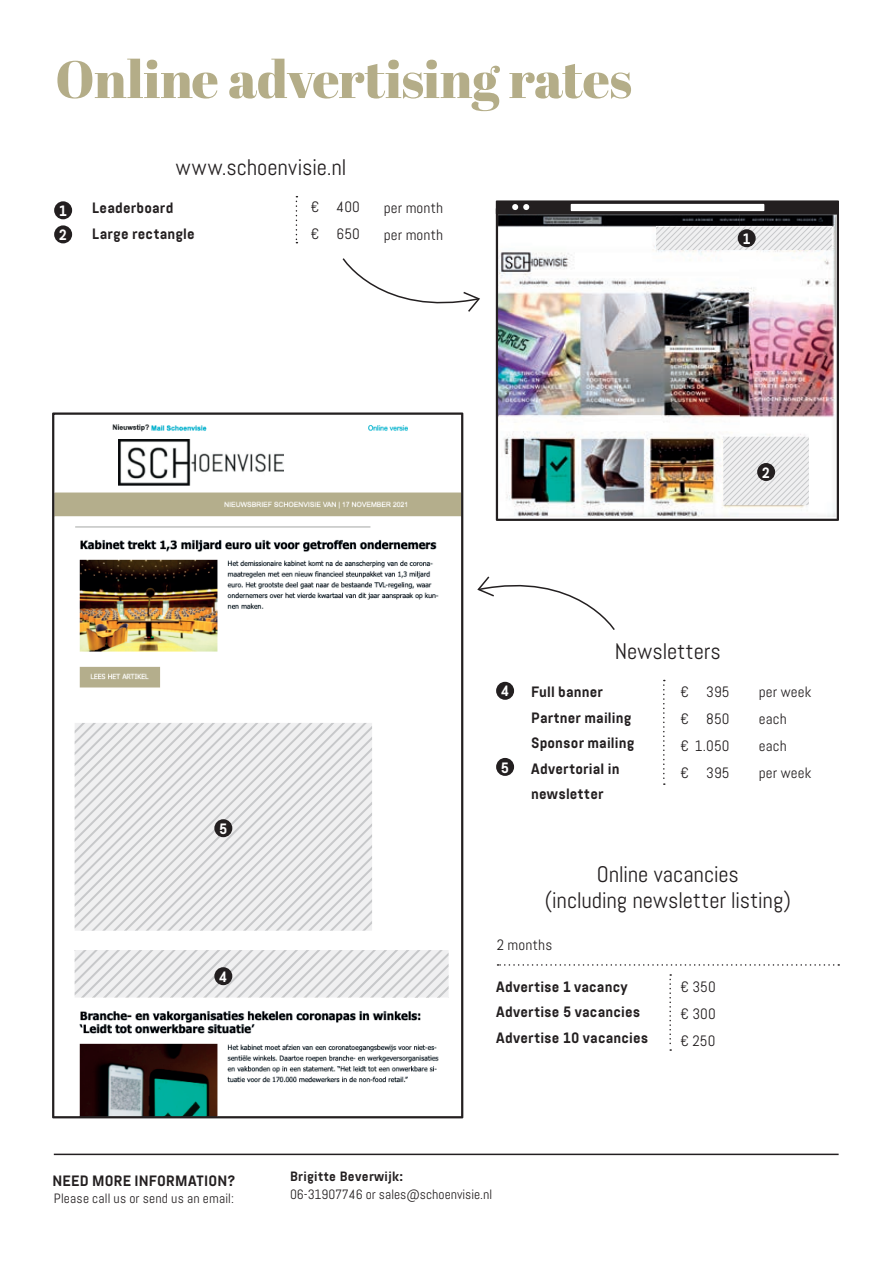
<style>
.page{position:relative;width:893px;height:1263px;background:#fff}
.page>*{position:absolute;margin:0;border:0;box-sizing:border-box;transform-origin:0 0}
.t1{font:52.5px "Abril Fatface";letter-spacing:-.005em;color:#b4ad88}
.t2{font:22.5px/25.5px "Abel Pro";letter-spacing:-.005em;color:#231f20;text-align:center}
.t3{font:700 15px/25.5px "Abel Pro";letter-spacing:.01em;color:#231f20}
.t4{font:15px/27px "Abel Pro";letter-spacing:.01em;color:#231f20}
.t5{font:700 15px/24.2px "Abel Pro";color:#fff}
.t6{font:13.5px "Abel Pro";color:#231f20}
.t7{font:700 13.5px "Abel Pro";letter-spacing:.025em;color:#231f20}
</style>
<div class="page">
<img style="left:496px;top:215px;width:343px;height:306px">
<svg style="left:499px;top:203px;width:337px;height:9px;background:#2a2627"></svg>
<div style="left:496px;top:200px;width:343px;height:15px;border:2px solid #231f20"></div>
<div style="left:571px;top:204px;width:193px;height:7px;background:#fff"></div>
<svg style="left:512px;top:204px;width:17px;height:6px"></svg>
<svg style="left:656px;top:226px;width:176px;height:24px"></svg>
<svg style="left:723px;top:437px;width:86px;height:68px"></svg>
<svg style="left:296px;top:196px;width:1px;height:47px"></svg>
<svg style="left:663px;top:680px;width:2px;height:105px"></svg>
<svg style="left:669px;top:974px;width:2px;height:77px"></svg>
<svg style="left:477px;top:576px;width:138px;height:54px"></svg>
<svg style="left:342px;top:258px;width:138px;height:54px"></svg>
<svg style="left:497px;top:964px;width:342px;height:2px"></svg>
<svg style="left:52px;top:412px;width:411px;height:706px"></svg>
<svg style="left:75px;top:723px;width:297px;height:208px"></svg>
<svg style="left:75px;top:950px;width:374px;height:48px"></svg>
<hr style="left:54px;top:1153px;width:785px;height:2px;background:#231f20">
<div style="left:54px;top:201px;width:18px;height:18px;background:#231f20;border-radius:50%"></div>
<div style="left:738px;top:229px;width:18px;height:18px;background:#231f20;border-radius:50%"></div>
<div style="left:54px;top:225px;width:18px;height:18px;background:#231f20;border-radius:50%"></div>
<div style="left:496px;top:682px;width:18px;height:18px;background:#231f20;border-radius:50%"></div>
<div style="left:496px;top:758px;width:18px;height:18px;background:#231f20;border-radius:50%"></div>
<div style="left:214px;top:967px;width:18px;height:18px;background:#231f20;border-radius:50%"></div>
<div style="left:214px;top:819px;width:18px;height:18px;background:#231f20;border-radius:50%"></div>
<div style="left:757px;top:463px;width:18px;height:18px;background:#231f20;border-radius:50%"></div>
<h1 class="t1" style="left:55px;top:42px;width:578px">Online advertising rates</h1>
<p class="t5" style="left:59px;top:199px;width:9px">1<br>2</p>
<h2 class="t2" style="left:176px;top:155px;width:172px">www.schoenvisie.nl</h2>
<p class="t3" style="left:92px;top:196px;width:104px">Leaderboard<br>Large rectangle</p>
<p class="t4" style="left:311px;top:194px;width:51px">€ 400 € 650</p>
<p class="t4" style="left:384px;top:195px;width:61px">per month per month</p>
<p class="t5" style="left:743px;top:227px;width:9px">1</p>
<p class="t5" style="left:219px;top:817px;width:10px">5</p>
<p class="t5" style="left:219px;top:965px;width:10px">4</p>
<p class="t5" style="left:762px;top:461px;width:9px">2</p>
<p class="t5" style="left:501px;top:679px;width:10px">4</p>
<p class="t5" style="left:501px;top:755px;width:10px">5</p>
<h2 class="t2" style="left:615px;top:638px;width:108px">Newsletters</h2>
<p class="t3" style="left:531px;top:679px;width:105px">Full banner<br>Partner mailing<br>Sponsor mailing<br>Advertorial in newsletter</p>
<p class="t4" style="left:680px;top:679px;width:51px;text-align:justify">€ 395 € 850 € 1.050 € 395</p>
<p class="t4" style="left:759px;top:679px;width:54px">per week each each<br>per week</p>
<h2 class="t2" style="left:545px;top:862px;width:248px">Online vacancies<br>(including newsletter listing)</h2>
<p class="t4" style="left:497px;top:932px;width:57px">2 months</p>
<p class="t3" style="left:496px;top:974px;width:154px">Advertise 1 vacancy<br>Advertise 5 vacancies<br>Advertise 10 vacancies</p>
<p class="t4" style="left:680px;top:973px;width:37px;text-align:justify">€ 350 € 300 € 250</p>
<p class="t3" style="left:52px;top:1168px;width:185px">NEED MORE INFORMATION?</p>
<p class="t6" style="left:54px;top:1189px;width:182px">Please call us or send us an email:</p>
<p class="t7" style="left:290px;top:1167px;width:114px">Brigitte Beverwijk:</p>
<p class="t6" style="left:290px;top:1186px;width:203px">06-31907746 or sales@schoenvisie.nl</p>
</div>
